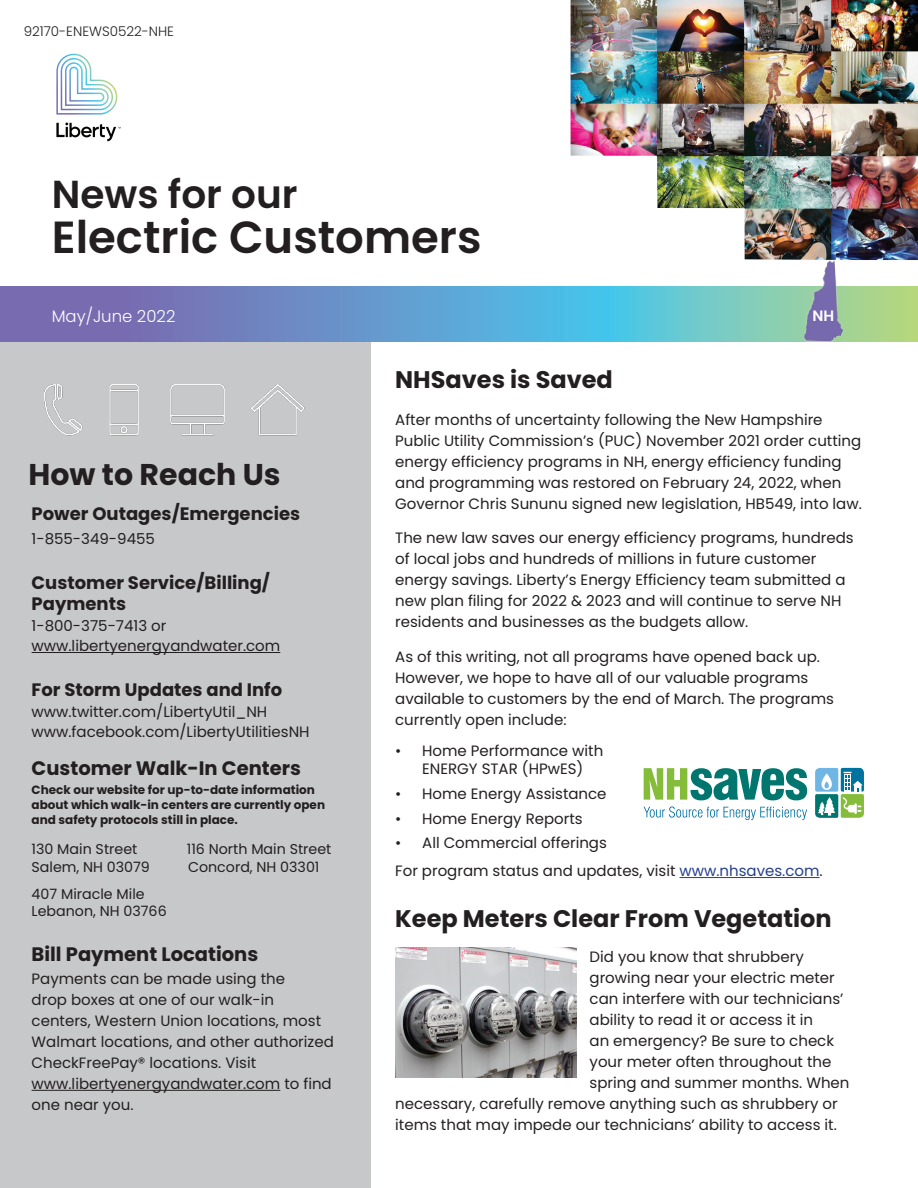
<style>
.page{position:relative;width:918px;height:1188px;background:#fff}
.page>*{position:absolute;margin:0;border:0;box-sizing:border-box;transform-origin:0 0}
.t1{font:600 45px "Poppins";color:#231f20}
.t2{font:600 39px "Poppins";color:#231f20}
.t3{font:700 30px "Poppins";color:#231f20}
.Sidebar_text{font:700 24px "Poppins";color:#231f20}
.How_to_reach_us{font:700 19.5px "Poppins";color:#231f20}
.how_to_reach_us_text{font:700 19.5px "Poppins";color:#231f20}
.t4{font:700 18px/20.4px "Poppins";color:#231f20}
.t5{font:300 16.5px "Poppins";color:#fff}
.how_to_reach_us_text-2{font:15px/21px "Poppins";color:#231f20}
.Sidebar_text-2{font:15px "Poppins";color:#231f20}
.t6{font:600 15px "Poppins";color:#fff}
.How_to_reach_us-2{font:14.25px "Poppins";color:#231f20}
.how_to_reach_us_text-3{font:14.25px/17.4px "Poppins";color:#231f20}
.t7{font:300 13.5px "Poppins";color:#231f20}
.How_to_reach_us-3{font:700 12px/15px "Poppins";color:#231f20}
.s1{color:#253f8e}
</style>
<div class="page">
<div style="left:0;top:313px;width:370px;height:875px;background:#c7c8ca"></div>
<svg style="left:0;top:287px;width:918px;height:54px;background:#6ea1c2"></svg>
<svg style="left:56px;top:123px;width:65px;height:18px"></svg>
<svg style="left:56px;top:54px;width:61px;height:61px"></svg>
<hr style="left:32px;top:652px;width:248px;height:1px;background:#231f20">
<hr style="left:32px;top:1090px;width:248px;height:1px;background:#231f20">
<img style="left:45px;top:385px;width:259px;height:50px">
<img style="left:799px;top:260px;width:54px;height:82px">
<img style="left:571px;top:0;width:347px;height:260px">
<hr style="left:680px;top:877px;width:140px;height:1px;background:#253f8e">
<svg style="left:815px;top:768px;width:49px;height:50px"></svg>
<svg style="left:644px;top:768px;width:163px;height:32px"></svg>
<svg style="left:644px;top:807px;width:163px;height:13px"></svg>
<img style="left:396px;top:947px;width:180px;height:131px">
<p class="t7" style="left:24px;top:23px;width:152px">92170-ENEWS0522-NHE</p>
<p class="t2" style="left:52px;top:172px;width:247px">News for our</p>
<p class="t1" style="left:52px;top:211px;width:431px">Electric Customers</p>
<p class="t5" style="left:52px;top:307px;width:125px">May/June 2022</p>
<p class="t6" style="left:812px;top:308px;width:23px">NH</p>
<p class="t3" style="left:29px;top:457px;width:254px">How to Reach Us</p>
<p class="t4" style="left:32px;top:504px;width:270px">Power Outages/Emergencies</p>
<p class="how_to_reach_us_text-2" style="left:32px;top:529px;width:125px">1-855-349-9455</p>
<p class="t4" style="left:32px;top:573px;width:240px">Customer Service/Billing/<br>Payments</p>
<p class="how_to_reach_us_text-2" style="left:32px;top:615px;width:250px;line-height:20.4px">1-800-375-7413 or www.libertyenergyandwater.com</p>
<p class="t4" style="left:32px;top:680px;width:252px">For Storm Updates and Info</p>
<p class="how_to_reach_us_text-2" style="left:32px;top:702px;width:279px;line-height:20.4px">www.twitter.com/LibertyUtil_NH www.facebook.com/LibertyUtilitiesNH</p>
<p class="How_to_reach_us" style="left:32px;top:757px;width:271px">Customer Walk-In Centers</p>
<p class="How_to_reach_us-3" style="left:32px;top:783px;width:295px">Check our website for up-to-date information about which walk-in centers are currently open and safety protocols still in place.</p>
<p class="How_to_reach_us-2" style="left:32px;top:841px;width:107px">130 Main Street</p>
<p class="How_to_reach_us-2" style="left:187px;top:841px;width:146px">116 North Main Street</p>
<p class="How_to_reach_us-2" style="left:32px;top:859px;width:120px">Salem, NH 03079</p>
<p class="How_to_reach_us-2" style="left:188px;top:859px;width:133px">Concord, NH 03301</p>
<p class="how_to_reach_us_text-3" style="left:32px;top:885px;width:137px">407 Miracle Mile<br>Lebanon, NH 03766</p>
<p class="how_to_reach_us_text" style="left:32px;top:943px;width:228px">Bill Payment Locations</p>
<p class="how_to_reach_us_text-2" style="left:32px;top:968px;width:304px">Payments can be made using the<br>drop boxes at one of our walk-in centers, Western Union locations, most<br>Walmart locations, and other authorized<br>CheckFreePay® locations. Visit www.libertyenergyandwater.com to find one near you.</p>
<p class="Sidebar_text" style="left:395px;top:366px;width:219px">NHSaves is Saved</p>
<p class="how_to_reach_us_text-2" style="left:395px;top:409px;width:468px">After months of uncertainty following the New Hampshire Public Utility Commission’s (PUC) November 2021 order cutting energy efficiency programs in NH, energy efficiency funding and programming was restored on February 24, 2022, when Governor Chris Sununu signed new legislation, HB549, into law.</p>
<p class="how_to_reach_us_text-2" style="left:395px;top:527px;width:460px">The new law saves our energy efficiency programs, hundreds of local jobs and hundreds of millions in future customer energy savings. Liberty’s Energy Efficiency team submitted a new plan filing for 2022 &amp; 2023 and will continue to serve NH residents and businesses as the budgets allow.</p>
<p class="how_to_reach_us_text-2" style="left:395px;top:646px;width:440px">As of this writing, not all programs have opened back up.<br>However, we hope to have all of our valuable programs available to customers by the end of March. The programs currently open include:</p>
<p class="how_to_reach_us_text-2" style="left:395px;top:742px;width:210px;line-height:18px;text-align:center">• Home Performance with<br>ENERGY STAR (HPwES)</p>
<p class="how_to_reach_us_text-2" style="left:395px;top:783px;width:213px">• Home Energy Assistance</p>
<p class="how_to_reach_us_text-2" style="left:395px;top:808px;width:189px">• Home Energy Reports</p>
<p class="how_to_reach_us_text-2" style="left:395px;top:833px;width:213px">• All Commercial offerings</p>
<p class="how_to_reach_us_text-2" style="left:395px;top:860px;width:429px">For program status and updates, visit <span class="s1">www.nhsaves.com</span>.</p>
<p class="Sidebar_text" style="left:395px;top:905px;width:438px">Keep Meters Clear From Vegetation</p>
<p class="Sidebar_text-2" style="left:590px;top:948px;width:216px">Did you know that shrubbery</p>
<p class="Sidebar_text-2" style="left:590px;top:969px;width:247px">growing near your electric meter</p>
<p class="Sidebar_text-2" style="left:590px;top:990px;width:255px">can interfere with our technicians’</p>
<p class="Sidebar_text-2" style="left:590px;top:1011px;width:225px">ability to read it or access it in</p>
<p class="Sidebar_text-2" style="left:590px;top:1032px;width:246px">an emergency? Be sure to check</p>
<p class="Sidebar_text-2" style="left:590px;top:1053px;width:243px">your meter often throughout the</p>
<p class="Sidebar_text-2" style="left:590px;top:1074px;width:261px">spring and summer months. When</p>
<p class="Sidebar_text-2" style="left:395px;top:1095px;width:444px">necessary, carefully remove anything such as shrubbery or</p>
<p class="Sidebar_text-2" style="left:395px;top:1116px;width:443px">items that may impede our technicians’ ability to access it.</p>
</div>
